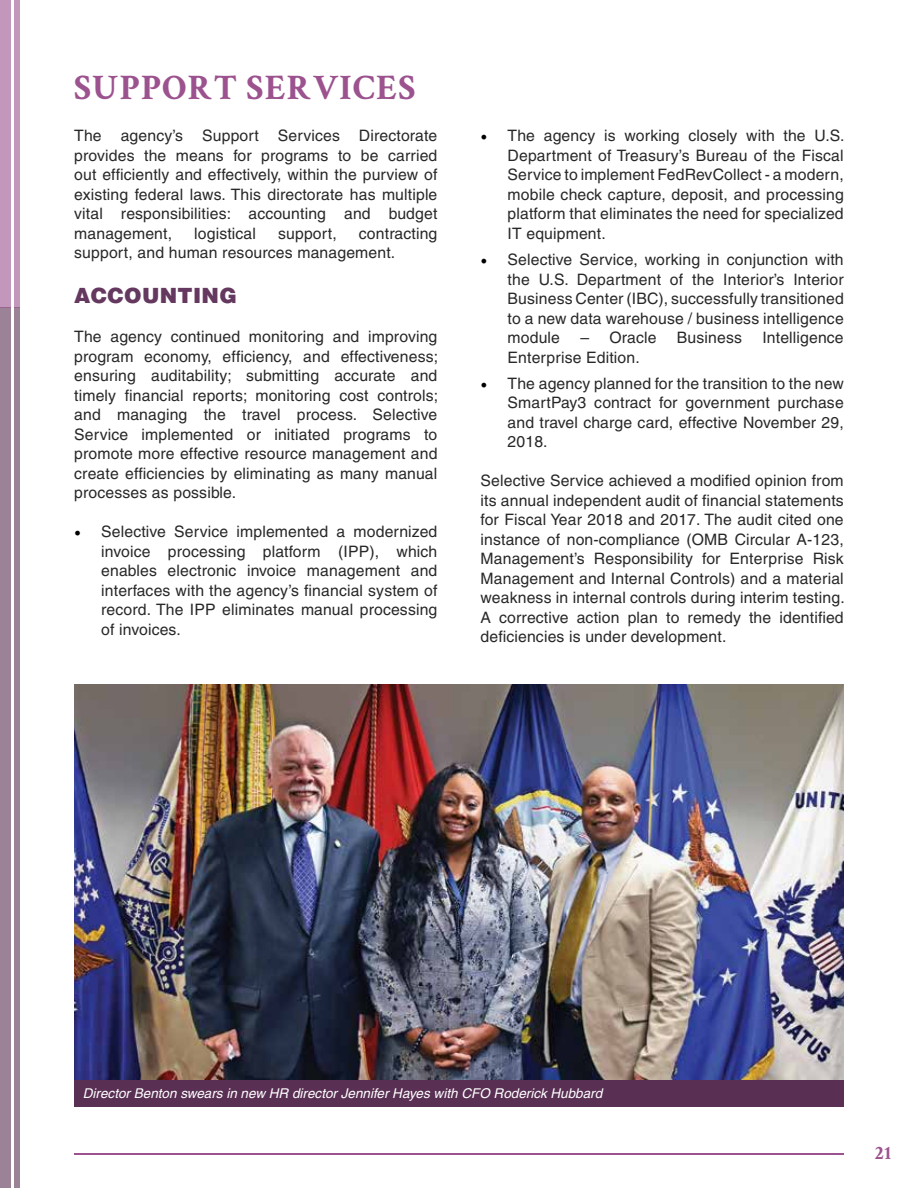
<style>
.page{position:relative;width:918px;height:1188px;background:#fff}
.page>*{position:absolute;margin:0;border:0;box-sizing:border-box;transform-origin:0 0}
.t1{font:700 36px "Crimson Text";letter-spacing:.03em;color:#9c528e}
.t2{font:900 21px "Helvetica";color:#65385f}
.t3{font:700 19.5px "Crimson Text";color:#9c528e}
.t4{font:15.75px/19.5px "Helvetica";letter-spacing:.01em;color:#292829;text-align:justify}
.t5{font:italic 13.5px "Helvetica";color:#fff}
.s1{font-family:"Minion Pro";font-size:18px;color:#000}
</style>
<div class="page">
<hr style="left:74px;top:1153px;width:770px;height:2px;background:#9c528e">
<div style="left:15px;top:307px;width:5px;height:881px;background:#9b8297"></div>
<div style="left:15px;top:0;width:5px;height:307px;background:#c397bb"></div>
<div style="left:0;top:307px;width:11px;height:881px;background:#9b8297"></div>
<div style="left:0;top:0;width:11px;height:307px;background:#c397bb"></div>
<img style="left:74px;top:685px;width:770px;height:395px">
<div style="left:74px;top:1080px;width:770px;height:27px;background:#592f53"></div>
<h1 class="t1" style="left:74px;top:66px;width:343px">SUPPORT SERVICES</h1>
<p class="t4" style="left:74px;top:126px;width:365px">The agency’s Support Services Directorate provides the means for programs to be carried out efficiently and effectively, within the purview of existing federal laws. This directorate has multiple vital responsibilities: accounting and budget management,</p>
<p class="t4" style="left:74px;top:224px;width:365px;text-indent:285px">contracting support, and human resources management.</p>
<h2 class="t2" style="left:74px;top:282px;width:18px">ACCOUNTING</h2>
<p class="t4" style="left:74px;top:327px;width:365px">The agency continued monitoring and improving program economy, efficiency, and effectiveness; ensuring auditability; submitting accurate and timely financial reports; monitoring cost controls; and managing the travel process. Selective Service implemented or initiated programs to promote more effective resource management and create efficiencies by eliminating as many manual processes as possible.</p>
<p class="t4" style="left:101px;top:522px;width:338px;text-indent:-27px"><span class="s1">•</span> Selective Service implemented a modernized invoice processing platform (IPP), which enables electronic invoice management and interfaces with the agency’s financial system of record. The IPP eliminates manual processing of invoices.</p>
<p class="t4" style="left:194px;top:224px;width:63px">logistical</p>
<p class="t4" style="left:278px;top:224px;width:60px">support,</p>
<p class="t4" style="left:508px;top:126px;width:339px;text-indent:-27px"><span class="s1">•</span> The agency is working closely with the U.S.<br>Department of Treasury’s Bureau of the Fiscal Service to implement FedRevCollect - a modern, mobile check capture, deposit, and processing platform that eliminates the need for specialized IT equipment.</p>
<p class="t4" style="left:508px;top:250px;width:338px;text-indent:-27px"><span class="s1">•</span> Selective Service, working in conjunction with the U.S. Department of the Interior’s Interior Business Center (IBC), successfully transitioned to a new data warehouse / business intelligence module</p>
<p class="t4" style="left:580px;top:328px;width:78px">– Oracle</p>
<p class="t4" style="left:677px;top:328px;width:67px">Business</p>
<p class="t4" style="left:762px;top:328px;width:83px">Intelligence</p>
<p class="t4" style="left:508px;top:347px;width:134px">Enterprise Edition.</p>
<p class="t4" style="left:508px;top:374px;width:338px;text-indent:-27px"><span class="s1">•</span> The agency planned for the transition to the new SmartPay3 contract for government purchase and travel charge card, effective November 29, 2018.</p>
<p class="t4" style="left:481px;top:471px;width:366px">Selective Service achieved a modified opinion from its annual independent audit of financial statements for Fiscal Year 2018 and 2017. The audit cited one instance of non-compliance (OMB Circular A-123, Management’s Responsibility for Enterprise Risk Management and Internal Controls) and a material weakness in internal controls during interim testing.<br>A corrective action plan to remedy the identified deficiencies is under development.</p>
<p class="t5" style="left:83px;top:1086px;width:521px">Director Benton swears in new HR director Jennifer Hayes with CFO Roderick Hubbard</p>
<p class="t3" style="left:875px;top:1141px;width:18px">21</p>
</div>
